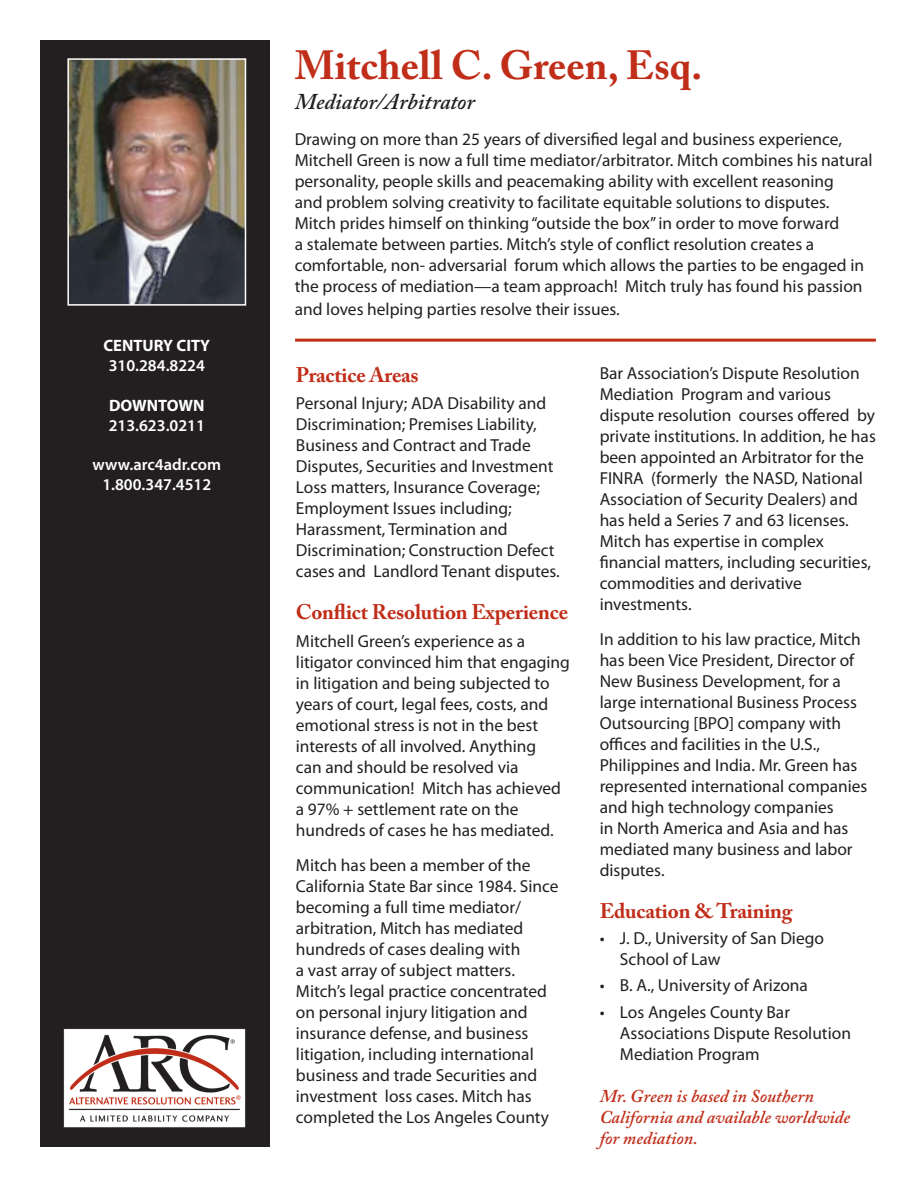
<style>
.page{position:relative;width:918px;height:1188px;background:#fff}
.page>*{position:absolute;margin:0;border:0;box-sizing:border-box;transform-origin:0 0}
.t1{font:700 40.5px "Adobe Caslon Pro";color:#c02d19}
.t2{font:italic 600 22.5px "Adobe Caslon Pro";color:#231f20}
.t3{font:700 21px "Adobe Caslon Pro";letter-spacing:-.01em;color:#c02d19}
.t4{font:italic 600 18px/21px "Adobe Caslon Pro";color:#c02d19}
.t5{font:17.4px/21px "Myriad Pro";color:#231f20}
.t6{font:600 16.5px/19.8px "Myriad Pro";color:#fff;text-align:center}
.t7{font:700 16.5px "Myriad Pro";color:#fff}
</style>
<div class="page">
<div style="left:40px;top:40px;width:230px;height:1108px;background:#231f20"></div>
<hr style="left:295px;top:339px;width:581px;height:3px;background:#c02d19">
<img style="left:70px;top:61px;width:173px;height:242px">
<div style="left:67px;top:58px;width:179px;height:248px;border:2px solid #fff"></div>
<img style="left:64px;top:1028px;width:182px;height:100px">
<p class="t7" style="left:103px;top:335px;width:108px">CENTURY CITY</p>
<p class="t6" style="left:109px;top:355px;width:98px">310.284.8224</p>
<p class="t7" style="left:109px;top:395px;width:97px">DOWNTOWN</p>
<p class="t6" style="left:109px;top:415px;width:98px">213.623.0211</p>
<p class="t6" style="left:93px;top:454px;width:130px">www.arc4adr.com<br>1.800.347.4512</p>
<h1 class="t1" style="left:295px;top:42px;width:409px">Mitchell C. Green, Esq.</h1>
<p class="t2" style="left:295px;top:89px;width:182px">Mediator/Arbitrator</p>
<p class="t5" style="left:295px;top:129px;width:579px">Drawing on more than 25 years of diversified legal and business experience, Mitchell Green is now a full time mediator/arbitrator. Mitch combines his natural personality, people skills and peacemaking ability with excellent reasoning<br>and problem solving creativity to facilitate equitable solutions to disputes.<br>Mitch prides himself on thinking “outside the box” in order to move forward<br>a stalemate between parties. Mitch’s style of conflict resolution creates a comfortable, non- adversarial forum which allows the parties to be engaged in the process of mediation—a team approach! Mitch truly has found his passion and loves helping parties resolve their issues.</p>
<p class="t3" style="left:296px;top:362px;width:124px">Practice Areas</p>
<p class="t5" style="left:296px;top:393px;width:265px">Personal Injury; ADA Disability and Discrimination; Premises Liability, Business and Contract and Trade Disputes, Securities and Investment Loss matters, Insurance Coverage; Employment Issues including; Harassment, Termination and Discrimination; Construction Defect cases and Landlord Tenant disputes.</p>
<p class="t3" style="left:296px;top:600px;width:274px">Conflict Resolution Experience</p>
<p class="t5" style="left:296px;top:630px;width:275px">Mitchell Green’s experience as a litigator convinced him that engaging in litigation and being subjected to years of court, legal fees, costs, and emotional stress is not in the best interests of all involved. Anything<br>can and should be resolved via communication! Mitch has achieved a 97% + settlement rate on the hundreds of cases he has mediated.</p>
<p class="t5" style="left:296px;top:854px;width:264px">Mitch has been a member of the California State Bar since 1984. Since becoming a full time mediator/ arbitration, Mitch has mediated hundreds of cases dealing with<br>a vast array of subject matters.<br>Mitch’s legal practice concentrated on personal injury litigation and insurance defense, and business litigation, including international business and trade Securities and investment loss cases. Mitch has completed the Los Angeles County</p>
<p class="t5" style="left:600px;top:363px;width:278px">Bar Association’s Dispute Resolution Mediation Program and various dispute resolution courses offered by private institutions. In addition, he has been appointed an Arbitrator for the FINRA (formerly the NASD, National Association of Security Dealers) and has held a Series 7 and 63 licenses.<br>Mitch has expertise in complex financial matters, including securities, commodities and derivative investments.</p>
<p class="t5" style="left:600px;top:628px;width:269px">In addition to his law practice, Mitch has been Vice President, Director of<br>New Business Development, for a large international Business Process<br>Outsourcing [BPO] company with offices and facilities in the U.S.,<br>Philippines and India. Mr. Green has represented international companies and high technology companies<br>in North America and Asia and has mediated many business and labor disputes.</p>
<p class="t3" style="left:600px;top:898px;width:194px">Education &amp; Training</p>
<p class="t5" style="left:620px;top:927px;width:206px;text-indent:-20px">• J. D., University of San Diego<br>School of Law</p>
<p class="t5" style="left:600px;top:975px;width:210px">• B. A., University of Arizona</p>
<p class="t5" style="left:620px;top:1001px;width:233px;text-indent:-20px">• Los Angeles County Bar<br>Associations Dispute Resolution<br>Mediation Program</p>
<p class="t4" style="left:600px;top:1085px;width:252px">Mr. Green is based in Southern<br>California and available worldwide for mediation.</p>
</div>
